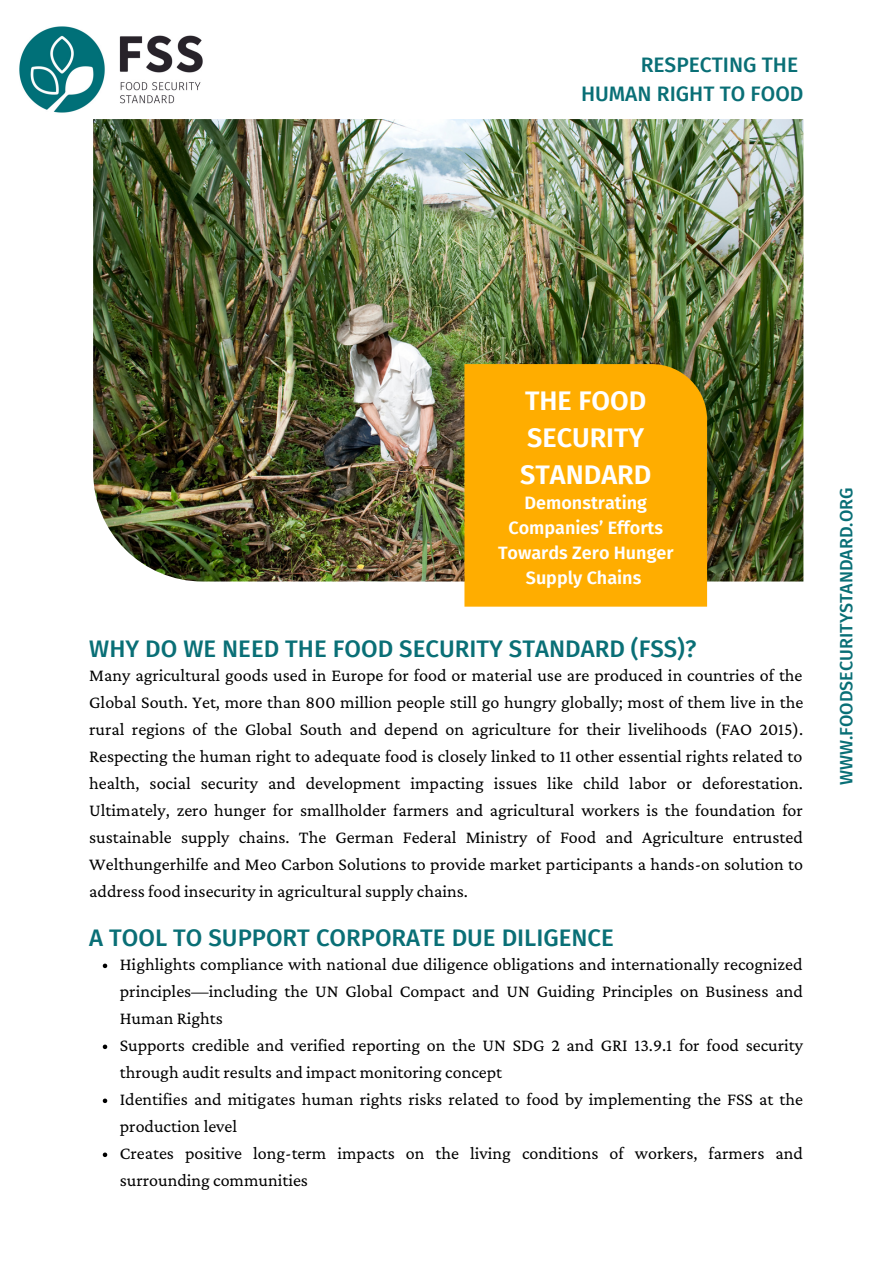
<style>
.page{position:relative;width:893px;height:1264px;background:#fff}
.page>*{position:absolute;margin:0;border:0;box-sizing:border-box;transform-origin:0 0}
.t1{font:600 27px/37px "Fira Sans";color:#fff}
.t2{font:500 24px "Fira Sans";color:#096f76}
.t3{font:500 21px/29.2px "Fira Sans";color:#096f76;text-align:right}
.t4{font:18px/27px "Crimson Pro";color:#000;text-align:justify}
.t5{font:600 18px/24.8px "Fira Sans";color:#fff;text-align:center}
.t6{font:500 17.85px "Fira Sans";color:#096f76}
</style>
<div class="page">
<img style="left:19px;top:26px;width:184px;height:87px">
<img style="left:93px;top:119px;width:710px;height:462px">
<div style="left:464px;top:364px;width:243px;height:242px;background:#ffad00"></div>
<svg style="left:103px;top:963px;width:4px;height:5px"></svg>
<svg style="left:103px;top:1044px;width:4px;height:5px"></svg>
<svg style="left:103px;top:1098px;width:4px;height:5px"></svg>
<svg style="left:103px;top:1152px;width:4px;height:4px"></svg>
<p class="t3" style="left:581px;top:50px;width:224px">RESPECTING THE<br>HUMAN RIGHT TO FOOD</p>
<h1 class="t1" style="left:520px;top:382px;width:132px">THE FOOD<br>SECURITY<br>STANDARD</h1>
<p class="t5" style="left:498px;top:491px;width:177px">Demonstrating<br>Companies’ Efforts<br>Towards Zero Hunger<br>Supply Chains</p>
<h2 class="t2" style="left:89px;top:634px;width:608px">WHY DO WE NEED THE FOOD SECURITY STANDARD (FSS)?</h2>
<p class="t4" style="left:89px;top:661px;width:715px">Many agricultural goods used in Europe for food or material use are produced in countries of the Global South. Yet, more than 800 million people still go hungry globally; most of them live in the rural regions of the Global South and depend on agriculture for their livelihoods (FAO 2015).<br>Respecting the human right to adequate food is closely linked to 11 other essential rights related to health, social security and development impacting issues like child labor or deforestation.<br>Ultimately, zero hunger for smallholder farmers and agricultural workers is the foundation for sustainable supply chains. The German Federal Ministry of Food and Agriculture entrusted Welthungerhilfe and Meo Carbon Solutions to provide market participants a hands-on solution to address food insecurity in agricultural supply chains.</p>
<h2 class="t2" style="left:89px;top:923px;width:526px">A TOOL TO SUPPORT CORPORATE DUE DILIGENCE</h2>
<p class="t4" style="left:120px;top:950px;width:684px;text-align:left">Highlights compliance with national due diligence obligations and internationally recognized principles—including the UN Global Compact and UN Guiding Principles on Business and Human Rights<br>Supports credible and verified reporting on the UN SDG 2 and GRI 13.9.1 for food security through audit results and impact monitoring concept<br>Identifies and mitigates human rights risks related to food by implementing the FSS at the production level<br>Creates positive long-term impacts on the living conditions of workers, farmers and surrounding communities</p>
<p class="t6" style="left:835px;top:785px;width:299px;rotate:-90deg">WWW.FOODSECURITYSTANDARD.ORG</p>
</div>
